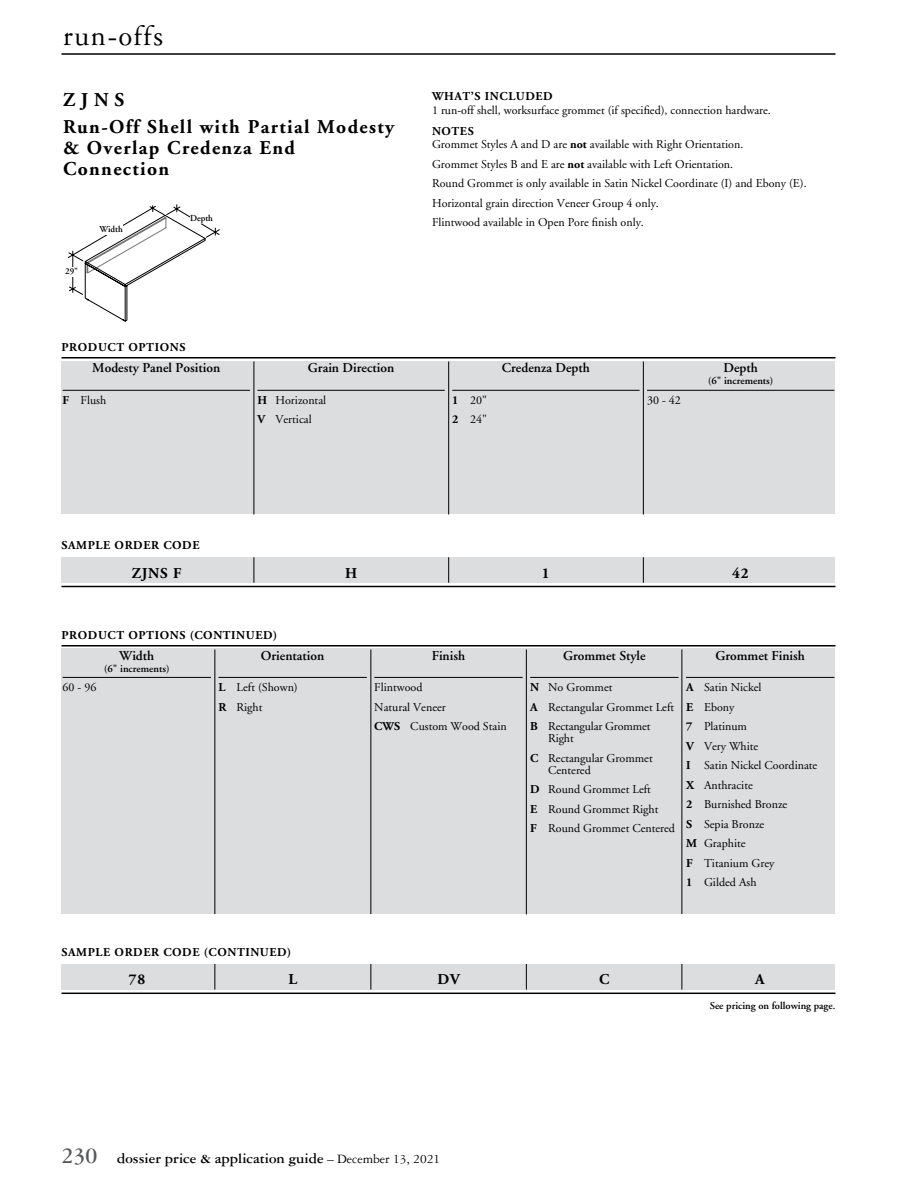
<style>
.page{position:relative;width:918px;height:1188px;background:#fff}
.page>*{position:absolute;margin:0;border:0;box-sizing:border-box;transform-origin:0 0}
.t1{font:30px "Garamond Three";letter-spacing:.05em;color:#000}
.t2{font:700 19.5px/27px "Adobe Garamond";letter-spacing:.07em;color:#000}
.t3{font:700 15px "Garamond Three";color:#000}
.t4{font:700 15px "Adobe Garamond";letter-spacing:.05em;color:#000}
.t5{font:600 13.5px "Adobe Garamond";color:#000}
.t6{font:12px/19.5px "Adobe Garamond";color:#000}
.t7{font:700 12px "Adobe Garamond";letter-spacing:.05em;color:#000}
.t8{font:600 10.5px "Adobe Garamond";color:#000}
.t9{font:600 9px "Adobe Garamond";color:#000}
.s1{font-weight:700}
.s2{font-size:24px;color:#58595b}
.s3{font-weight:400;font-size:13.5px}
</style>
<div class="page">
<hr style="left:62px;top:53px;width:774px;height:2px;background:#000">
<svg style="left:68px;top:204px;width:152px;height:117px"></svg>
<div style="left:62px;top:362px;width:774px;height:152px;background:#dcddde"></div>
<hr style="left:63px;top:390px;width:187px;height:1px;background:#000">
<hr style="left:257px;top:390px;width:188px;height:1px;background:#000">
<hr style="left:452px;top:390px;width:188px;height:1px;background:#000">
<hr style="left:647px;top:390px;width:187px;height:1px;background:#000">
<hr style="left:62px;top:357px;width:774px;height:1px;background:#000">
<hr style="left:254px;top:362px;width:1px;height:152px;background:#000">
<hr style="left:643px;top:362px;width:1px;height:152px;background:#000">
<hr style="left:62px;top:586px;width:774px;height:1px;background:#000">
<div style="left:62px;top:557px;width:774px;height:26px;background:#dcddde"></div>
<svg style="left:254px;top:557px;width:1px;height:26px"></svg>
<hr style="left:448px;top:362px;width:1px;height:152px;background:#000">
<svg style="left:448px;top:557px;width:1px;height:26px"></svg>
<svg style="left:643px;top:557px;width:1px;height:26px"></svg>
<div style="left:62px;top:649px;width:774px;height:265px;background:#dcddde"></div>
<hr style="left:63px;top:677px;width:148px;height:1px;background:#000">
<hr style="left:218px;top:677px;width:149px;height:1px;background:#000">
<hr style="left:374px;top:677px;width:149px;height:1px;background:#000">
<hr style="left:530px;top:677px;width:149px;height:1px;background:#000">
<hr style="left:686px;top:677px;width:148px;height:1px;background:#000">
<hr style="left:62px;top:645px;width:774px;height:1px;background:#000">
<hr style="left:62px;top:993px;width:774px;height:1px;background:#000">
<div style="left:62px;top:964px;width:774px;height:26px;background:#dcddde"></div>
<svg style="left:371px;top:964px;width:1px;height:26px"></svg>
<svg style="left:526px;top:964px;width:1px;height:26px"></svg>
<svg style="left:682px;top:964px;width:1px;height:26px"></svg>
<hr style="left:371px;top:650px;width:1px;height:264px;background:#000">
<hr style="left:682px;top:650px;width:1px;height:264px;background:#000">
<hr style="left:526px;top:650px;width:1px;height:264px;background:#000">
<hr style="left:215px;top:650px;width:1px;height:264px;background:#000">
<svg style="left:215px;top:964px;width:1px;height:26px"></svg>
<div style="left:190px;top:215px;width:24px;height:9px;background:#fff"></div>
<div style="left:99px;top:225px;width:24px;height:10px;background:#fff"></div>
<div style="left:65px;top:267px;width:16px;height:10px;background:#fff"></div>
<h1 class="t1" style="left:63px;top:20px;width:102px">run-offs</h1>
<h2 class="t2" style="left:63px;top:86px;width:333px">ZJNS<br>Run-Off Shell with Partial Modesty</h2>
<h2 class="t2" style="left:63px;top:137px;width:234px;line-height:21px">&amp; Overlap Credenza End<br>Connection</h2>
<p class="t9" style="left:65px;top:266px;width:15px">29"</p>
<p class="t9" style="left:99px;top:224px;width:25px">Width</p>
<p class="t9" style="left:190px;top:213px;width:24px">Depth</p>
<p class="t7" style="left:62px;top:340px;width:125px">PRODUCT OPTIONS</p>
<p class="t5" style="left:92px;top:361px;width:129px">Modesty Panel Position</p>
<p class="t6" style="left:63px;top:391px;width:45px"><span class="s1">F</span> Flush</p>
<p class="t5" style="left:308px;top:361px;width:88px">Grain Direction</p>
<p class="t6" style="left:257px;top:391px;width:70px"><span class="s1">H</span> Horizontal<br><span class="s1">V</span> Vertical</p>
<p class="t7" style="left:432px;top:90px;width:122px">WHAT’S INCLUDED</p>
<p class="t6" style="left:432px;top:101px;width:339px">1 run-off shell, worksurface grommet (if specified), connection hardware.</p>
<p class="t6" style="left:432px;top:125px;width:311px;line-height:13.5px"><span class="s1">NOTES<br></span>Grommet Styles A and D are <span class="s1">not</span> available with Right Orientation.</p>
<p class="t6" style="left:432px;top:155px;width:375px">Grommet Styles B and E are <span class="s1">not</span> available with Left Orientation.<br>Round Grommet is only available in Satin Nickel Coordinate (I) and Ebony (E).<br>Horizontal grain direction Veneer Group 4 only.<br>Flintwood available in Open Pore finish only.</p>
<p class="t6" style="left:452px;top:391px;width:36px"><span class="s1">1</span> 20"<br><span class="s1">2</span> 24"</p>
<p class="t5" style="left:502px;top:361px;width:90px">Credenza Depth</p>
<p class="t6" style="left:647px;top:391px;width:35px">30 - 42</p>
<p class="t5" style="left:723px;top:361px;width:36px">Depth</p>
<p class="t8" style="left:708px;top:375px;width:67px">(6" increments)</p>
<p class="t7" style="left:62px;top:538px;width:140px">SAMPLE ORDER CODE</p>
<p class="t4" style="left:132px;top:565px;width:51px">ZJNS F</p>
<p class="t4" style="left:345px;top:565px;width:14px">H</p>
<p class="t4" style="left:542px;top:565px;width:9px">1</p>
<p class="t4" style="left:732px;top:565px;width:18px">42</p>
<p class="t7" style="left:62px;top:628px;width:217px">PRODUCT OPTIONS (CONTINUED)</p>
<p class="t6" style="left:63px;top:678px;width:35px">60 - 96</p>
<p class="t5" style="left:119px;top:648px;width:36px">Width</p>
<p class="t8" style="left:104px;top:663px;width:67px">(6" increments)</p>
<p class="t5" style="left:261px;top:648px;width:65px">Orientation</p>
<p class="t6" style="left:218px;top:678px;width:81px"><span class="s1">L</span> Left (Shown)<br><span class="s1">R</span> Right</p>
<p class="t5" style="left:432px;top:648px;width:35px">Finish</p>
<p class="t6" style="left:374px;top:678px;width:134px">Flintwood<br>Natural Veneer<br><span class="s1">CWS</span> Custom Wood Stain</p>
<p class="t5" style="left:563px;top:648px;width:84px">Grommet Style</p>
<p class="t6" style="left:530px;top:678px;width:146px"><span class="s1">N</span> No Grommet<br><span class="s1">A</span> Rectangular Grommet Left<br><span class="s1">B</span> Rectangular Grommet</p>
<p class="t6" style="left:530px;top:729px;width:124px;text-indent:18px">Right<br><span class="s1">C</span> Rectangular Grommet</p>
<p class="t6" style="left:530px;top:760px;width:146px;text-indent:18px">Centered<br><span class="s1">D</span> Round Grommet Left<br><span class="s1">E</span> Round Grommet Right<br><span class="s1">F</span> Round Grommet Centered</p>
<p class="t5" style="left:715px;top:648px;width:91px">Grommet Finish</p>
<p class="t6" style="left:686px;top:678px;width:133px"><span class="s1">A</span> Satin Nickel<br><span class="s1">E</span> Ebony<br><span class="s1">7</span> Platinum<br><span class="s1">V</span> Very White<br><span class="s1">I</span> Satin Nickel Coordinate<br><span class="s1">X</span> Anthracite<br><span class="s1">2</span> Burnished Bronze<br><span class="s1">S</span> Sepia Bronze<br><span class="s1">M</span> Graphite<br><span class="s1">F</span> Titanium Grey<br><span class="s1">1</span> Gilded Ash</p>
<p class="t7" style="left:62px;top:945px;width:231px">SAMPLE ORDER CODE (CONTINUED)</p>
<p class="t4" style="left:129px;top:971px;width:18px">78</p>
<p class="t4" style="left:288px;top:971px;width:10px">L</p>
<p class="t4" style="left:437px;top:971px;width:24px">DV</p>
<p class="t4" style="left:599px;top:971px;width:12px">C</p>
<p class="t4" style="left:755px;top:971px;width:11px">A</p>
<p class="t8" style="left:710px;top:1000px;width:127px">See pricing on following page.</p>
<p class="t3" style="left:62px;top:1150px;width:380px"><span class="s2">230</span> dossier price &amp; application guide <span class="s3">– December 13, 2021</span></p>
</div>
